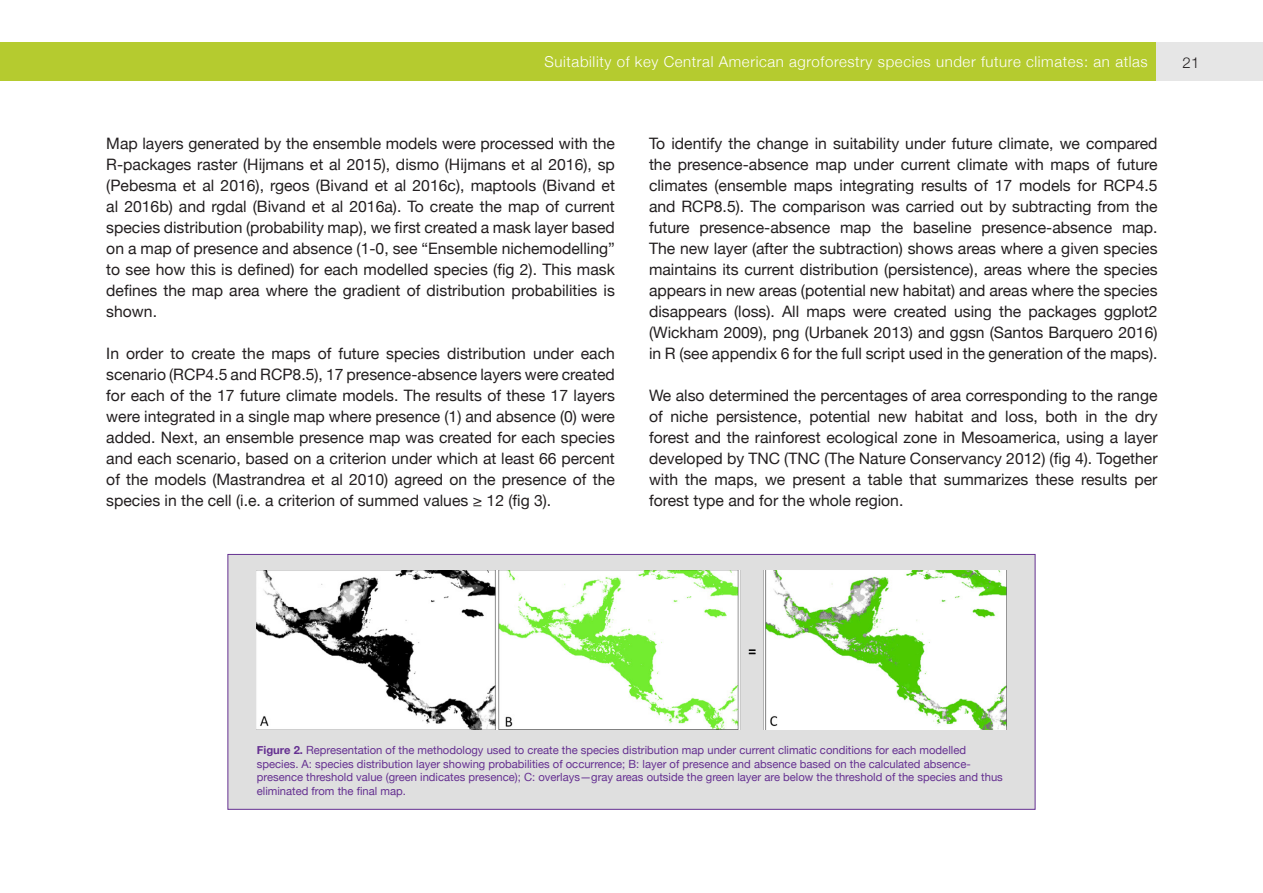
<style>
.page{position:relative;width:1263px;height:893px;background:#fff}
.page>*{position:absolute;margin:0;border:0;box-sizing:border-box;transform-origin:0 0}
.Texto{font:15.75px/21px "Helvetica Neue";color:#231f20;text-align:justify}
.t1{font:300 15px "Helvetica Neue";letter-spacing:.04em;color:#fff}
.t2{font:300 15px "Helvetica Neue";color:#231f20}
.Figuras{font:11.25px/13.5px "Helvetica Neue";color:#653091}
.s1{font-weight:700}
</style>
<div class="page">
<div style="left:0;top:43px;width:1156px;height:38px;background:#b5cb2f"></div>
<div style="left:1156px;top:43px;width:107px;height:38px;background:#e6e6e6"></div>
<div style="left:227px;top:554px;width:808px;height:256px;background:#dfdfdf;border:1px solid #653091"></div>
<img style="left:257px;top:570px;width:749px;height:159px">
<p class="t1" style="left:544px;top:49px;width:605px">Suitability of key Central American agroforestry species under future climates: an atlas</p>
<p class="t2" style="left:1183px;top:51px;width:18px">21</p>
<p class="Texto" style="left:106px;top:134px;width:510px">Map layers generated by the ensemble models were processed with the R-packages raster (Hijmans et al 2015), dismo (Hijmans et al 2016), sp (Pebesma et al 2016), rgeos (Bivand et al 2016c), maptools (Bivand et al 2016b) and rgdal (Bivand et al 2016a). To create the map of current species distribution (probability map), we first created a mask layer based on a map of presence and absence (1-0, see “Ensemble nichemodelling” to see how this is defined) for each modelled species (fig 2). This mask defines the map area where the gradient of distribution probabilities is shown.</p>
<p class="Texto" style="left:106px;top:344px;width:510px">In order to create the maps of future species distribution under each scenario (RCP4.5 and RCP8.5), 17 presence-absence layers were created for each of the 17 future climate models. The results of these 17 layers were integrated in a single map where presence (1) and absence (0) were added. Next, an ensemble presence map was created for each species and each scenario, based on a criterion under which at least 66 percent of the models (Mastrandrea et al 2010) agreed on the presence of the species in the cell (i.e. a criterion of summed values ≥ 12 (fig 3).</p>
<p class="Texto" style="left:649px;top:134px;width:510px">To identify the change in suitability under future climate, we compared the presence-absence map under current climate with maps of future climates (ensemble maps integrating results of 17 models for RCP4.5 and RCP8.5). The comparison was carried out by subtracting from the future presence-absence map the baseline presence-absence map.<br>The new layer (after the subtraction) shows areas where a given species maintains its current distribution (persistence), areas where the species appears in new areas (potential new habitat) and areas where the species disappears (loss). All maps were created using the packages ggplot2 (Wickham 2009), png (Urbanek 2013) and ggsn (Santos Barquero 2016) in R (see appendix 6 for the full script used in the generation of the maps).</p>
<p class="Texto" style="left:649px;top:386px;width:510px">We also determined the percentages of area corresponding to the range of niche persistence, potential new habitat and loss, both in the dry forest and the rainforest ecological zone in Mesoamerica, using a layer developed by TNC (TNC (The Nature Conservancy 2012) (fig 4). Together with the maps, we present a table that summarizes these results per forest type and for the whole region.</p>
<p class="Figuras" style="left:257px;top:744px;width:747px"><span class="s1">Figure 2.</span> Representation of the methodology used to create the species distribution map under current climatic conditions for each modelled species. A: species distribution layer showing probabilities of occurrence; B: layer of presence and absence based on the calculated absence&shy;presence threshold value (green indicates presence); C: overlays—gray areas outside the green layer are below the threshold of the species and thus eliminated from the final map.</p>
</div>
